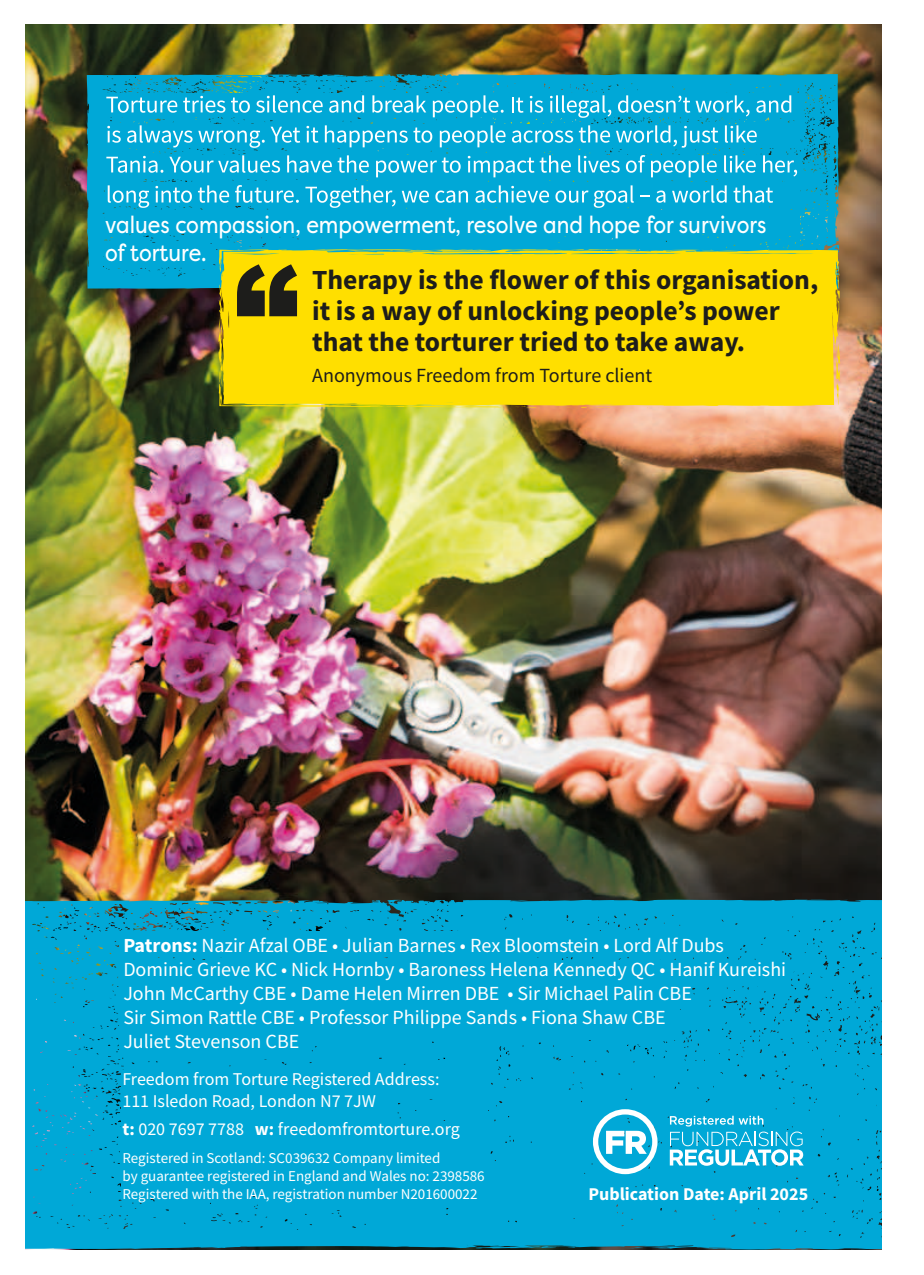
<style>
.page{position:relative;width:924px;height:1275px;background:#fff}
.page>*{position:absolute;margin:0;border:0;box-sizing:border-box;transform-origin:0 0}
.t1{font:700 27.6px/31px "Source Sans Pro";color:#1d1d1b}
.t2{font:24px/28.8px "Filson Pro";color:#fff;scale:.88 1}
.t3{font:20px/24px "Source Sans Pro";color:#fff}
.t4{font:20px "Source Sans Pro";color:#1d1d1b}
.t5{font:18px/21.6px "Source Sans Pro";color:#fff}
.t6{font:700 18px "Source Sans Pro";color:#fff}
.t7{font:15px/18px "Source Sans Pro";color:#fff}
.s1{font-weight:700}
</style>
<div class="page">
<img style="left:25px;top:25px;width:856px;height:1225px">
<svg style="left:87px;top:74px;width:751px;height:215px;background:#03a4cf"></svg>
<div style="left:105px;top:93px;width:694px;height:23px;background:#00a8d7"></div>
<div style="left:105px;top:124px;width:694px;height:23px;background:#00a8d7"></div>
<div style="left:105px;top:155px;width:694px;height:23px;background:#00a8d7"></div>
<div style="left:105px;top:183px;width:694px;height:23px;background:#00a8d7"></div>
<div style="left:105px;top:210px;width:694px;height:23px;background:#00a8d7"></div>
<div style="left:104px;top:243px;width:106px;height:23px;background:#00a8d7"></div>
<div style="left:25px;top:899px;width:856px;height:350px;background:#00a8d7"></div>
<svg style="left:592px;top:1109px;width:65px;height:65px"></svg>
<svg style="left:669px;top:1115px;width:134px;height:50px"></svg>
<div style="left:119px;top:931px;width:615px;height:26px;background:#00a8d7"></div>
<div style="left:119px;top:960px;width:671px;height:25px;background:#00a8d7"></div>
<div style="left:119px;top:983px;width:571px;height:26px;background:#00a8d7"></div>
<div style="left:119px;top:1005px;width:558px;height:34px;background:#00a8d7"></div>
<div style="left:119px;top:1030px;width:188px;height:26px;background:#00a8d7"></div>
<div style="left:121px;top:1070px;width:342px;height:28px;background:#00a8d7"></div>
<div style="left:121px;top:1095px;width:266px;height:28px;background:#00a8d7"></div>
<div style="left:121px;top:1122px;width:346px;height:28px;background:#00a8d7"></div>
<div style="left:121px;top:1148px;width:346px;height:28px;background:#00a8d7"></div>
<div style="left:121px;top:1167px;width:371px;height:28px;background:#00a8d7"></div>
<svg style="left:106px;top:97px;width:71px;height:16px"></svg>
<svg style="left:183px;top:96px;width:42px;height:17px"></svg>
<svg style="left:231px;top:97px;width:19px;height:16px"></svg>
<svg style="left:256px;top:95px;width:66px;height:18px"></svg>
<svg style="left:329px;top:95px;width:35px;height:18px"></svg>
<svg style="left:372px;top:95px;width:54px;height:18px"></svg>
<svg style="left:432px;top:95px;width:71px;height:22px"></svg>
<svg style="left:512px;top:97px;width:11px;height:16px"></svg>
<svg style="left:529px;top:96px;width:14px;height:17px"></svg>
<svg style="left:549px;top:95px;width:62px;height:23px"></svg>
<svg style="left:618px;top:95px;width:131px;height:21px"></svg>
<svg style="left:756px;top:95px;width:34px;height:18px"></svg>
<svg style="left:107px;top:126px;width:14px;height:17px"></svg>
<svg style="left:127px;top:125px;width:65px;height:22px"></svg>
<svg style="left:198px;top:130px;width:66px;height:18px"></svg>
<svg style="left:270px;top:127px;width:30px;height:16px"></svg>
<svg style="left:306px;top:126px;width:12px;height:17px"></svg>
<svg style="left:325px;top:125px;width:82px;height:22px"></svg>
<svg style="left:413px;top:127px;width:19px;height:16px"></svg>
<svg style="left:439px;top:125px;width:66px;height:22px"></svg>
<svg style="left:512px;top:125px;width:97px;height:18px"></svg>
<svg style="left:615px;top:125px;width:103px;height:23px"></svg>
<svg style="left:724px;top:125px;width:32px;height:18px"></svg>
<svg style="left:106px;top:156px;width:57px;height:17px"></svg>
<svg style="left:169px;top:155px;width:111px;height:18px"></svg>
<svg style="left:287px;top:155px;width:81px;height:18px"></svg>
<svg style="left:376px;top:157px;width:84px;height:20px"></svg>
<svg style="left:467px;top:155px;width:103px;height:22px"></svg>
<svg style="left:578px;top:155px;width:41px;height:18px"></svg>
<svg style="left:625px;top:155px;width:91px;height:22px"></svg>
<svg style="left:724px;top:155px;width:31px;height:18px"></svg>
<svg style="left:763px;top:155px;width:33px;height:21px"></svg>
<svg style="left:108px;top:185px;width:41px;height:23px"></svg>
<svg style="left:155px;top:186px;width:37px;height:17px"></svg>
<svg style="left:198px;top:185px;width:31px;height:18px"></svg>
<svg style="left:235px;top:185px;width:64px;height:18px"></svg>
<svg style="left:305px;top:185px;width:90px;height:23px"></svg>
<svg style="left:401px;top:190px;width:28px;height:13px"></svg>
<svg style="left:435px;top:190px;width:33px;height:13px"></svg>
<svg style="left:475px;top:185px;width:74px;height:18px"></svg>
<svg style="left:555px;top:185px;width:78px;height:23px"></svg>
<svg style="left:656px;top:190px;width:9px;height:13px"></svg>
<svg style="left:672px;top:185px;width:54px;height:18px"></svg>
<svg style="left:733px;top:185px;width:39px;height:18px"></svg>
<div style="left:218px;top:249px;width:621px;height:157px;background:#ffdf00"></div>
<svg style="left:833px;top:341px;width:6px;height:64px"></svg>
<svg style="left:699px;top:250px;width:40px;height:2px"></svg>
<svg style="left:637px;top:250px;width:12px;height:2px"></svg>
<svg style="left:387px;top:249px;width:110px;height:6px"></svg>
<svg style="left:219px;top:265px;width:3px;height:5px"></svg>
<svg style="left:219px;top:370px;width:289px;height:38px;background:#f7db04"></svg>
<svg style="left:579px;top:405px;width:86px;height:4px"></svg>
<svg style="left:514px;top:407px;width:36px;height:1px"></svg>
<svg style="left:237px;top:264px;width:60px;height:52px;background:#605712"></svg>
<p class="t2" style="left:105px;top:212px;width:752px">values compassion, empowerment, resolve and hope for survivors of torture.</p>
<h1 class="t1" style="left:312px;top:266px;width:507px">Therapy is the flower of this organisation, it is a way of unlocking people’s power that the torturer tried to take away.</h1>
<p class="t4" style="left:312px;top:367px;width:341px">Anonymous Freedom from Torture client</p>
<p class="t3" style="left:123px;top:935px;width:664px"><span class="s1">Patrons:</span> Nazir Afzal OBE • Julian Barnes • Rex Bloomstein • Lord Alf Dubs Dominic Grieve KC • Nick Hornby • Baroness Helena Kennedy QC • Hanif Kureishi John McCarthy CBE • Dame Helen Mirren DBE • Sir Michael Palin CBE<br>Sir Simon Rattle CBE • Professor Philippe Sands • Fiona Shaw CBE<br>Juliet Stevenson CBE</p>
<p class="t5" style="left:122px;top:1069px;width:318px">Freedom from Torture Registered Address:<br>111 Isledon Road, London N7 7JW</p>
<p class="t5" style="left:122px;top:1119px;width:339px"><span class="s1">t:</span> 020 7697 7788 <span class="s1">w:</span> freedomfromtorture.org</p>
<p class="t7" style="left:122px;top:1149px;width:363px">Registered in Scotland: SC039632 Company limited<br>by guarantee registered in England and Wales no: 2398586<br>Registered with the IAA, registration number N201600022</p>
<p class="t6" style="left:588px;top:1187px;width:221px">Publication Date: April 2025</p>
</div>
